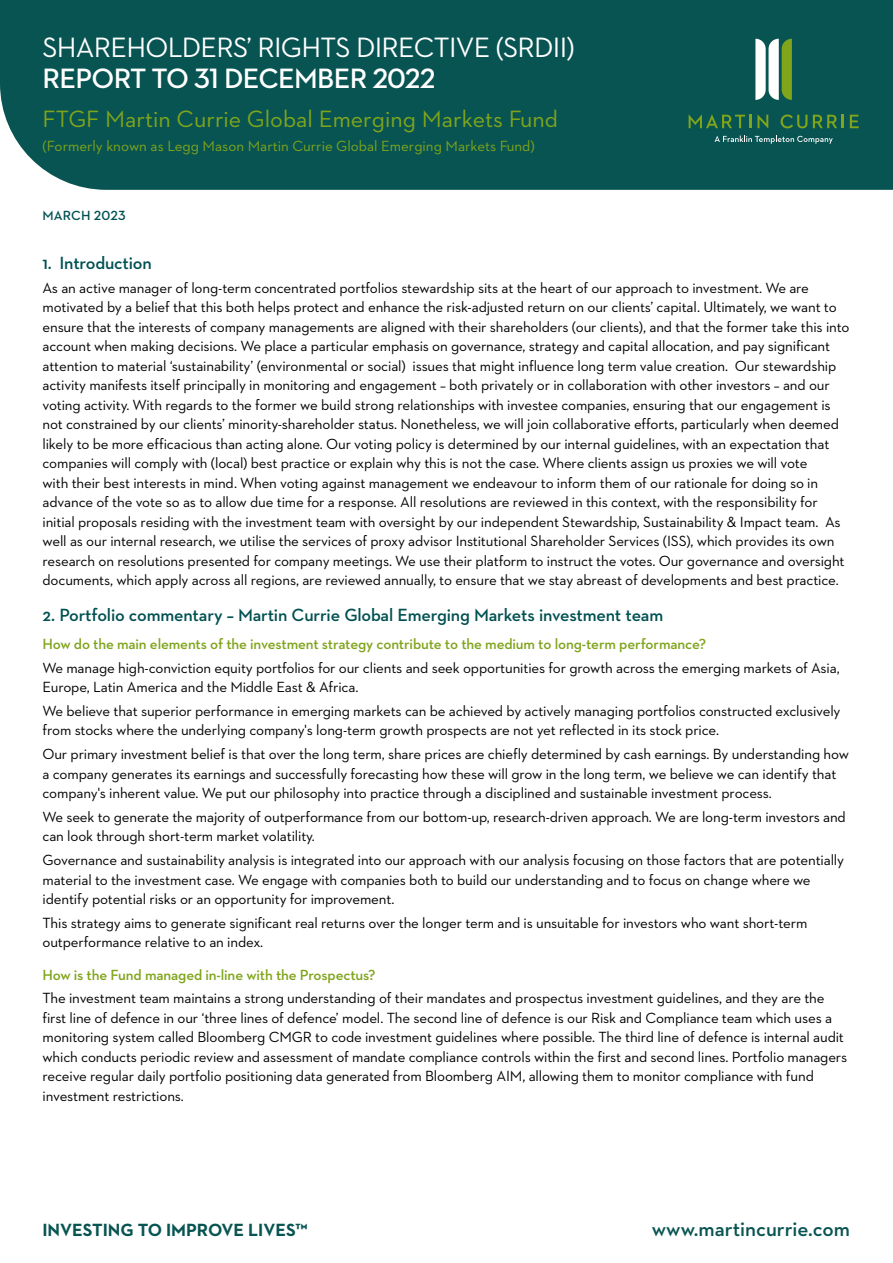
<style>
.page{position:relative;width:893px;height:1263px;background:#fff}
.page>*{position:absolute;margin:0;border:0;box-sizing:border-box;transform-origin:0 0}
.t1{font:28.5px "Neutraface 2 Text";letter-spacing:-.025em;color:#fff}
.t2{font:600 28.5px "Neutraface 2 Text";letter-spacing:-.025em;color:#fff}
.t3{font:24px "Neutraface 2 Text";color:#80a51b}
.t4{font:600 21px "Neutraface 2 Text";color:#085452}
.t5{font:600 18px "Neutraface 2 Text";letter-spacing:-.01em;color:#005051}
.t6{font:700 18px "Neutraface 2 Text";color:#085452}
.t7{font:15px/19.5px "Neutraface 2 Text";letter-spacing:-.01em;color:#000}
.t8{font:600 15px "Neutraface 2 Text";letter-spacing:-.01em;color:#80a41c}
.t9{font:15px "Neutraface 2 Text";color:#80a51b}
.t10{font:600 13.5px "Neutraface 2 Text";letter-spacing:.01em;color:#005051}
</style>
<div class="page">
<div style="left:0;top:0;width:893px;height:190px;background:#085452"></div>
<svg style="left:689px;top:114px;width:79px;height:14px"></svg>
<svg style="left:780px;top:115px;width:27px;height:13px"></svg>
<svg style="left:813px;top:115px;width:31px;height:13px"></svg>
<svg style="left:850px;top:115px;width:9px;height:13px"></svg>
<svg style="left:755px;top:39px;width:37px;height:61px"></svg>
<svg style="left:715px;top:136px;width:118px;height:8px"></svg>
<h1 class="t1" style="left:43px;top:29px;width:534px">SHAREHOLDERS’ RIGHTS DIRECTIVE (SRDII)</h1>
<h1 class="t2" style="left:43px;top:61px;width:394px">REPORT TO 31 DECEMBER 2022</h1>
<h2 class="t3" style="left:43px;top:104px;width:517px">FTGF Martin Currie Global Emerging Markets Fund</h2>
<p class="t9" style="left:43px;top:137px;width:494px">(Formerly known as Legg Mason Martin Currie Global Emerging Markets Fund)</p>
<p class="t10" style="left:43px;top:206px;width:85px">MARCH 2023</p>
<p class="t5" style="left:43px;top:252px;width:111px">1. Introduction</p>
<p class="t7" style="left:43px;top:278px;width:809px">As an active manager of long-term concentrated portfolios stewardship sits at the heart of our approach to investment. We are motivated by a belief that this both helps protect and enhance the risk-adjusted return on our clients’ capital. Ultimately, we want to ensure that the interests of company managements are aligned with their shareholders (our clients), and that the former take this into account when making decisions. We place a particular emphasis on governance, strategy and capital allocation, and pay significant attention to material ‘sustainability’ (environmental or social) issues that might influence long term value creation. Our stewardship activity manifests itself principally in monitoring and engagement – both privately or in collaboration with other investors – and our voting activity. With regards to the former we build strong relationships with investee companies, ensuring that our engagement is not constrained by our clients’ minority-shareholder status. Nonetheless, we will join collaborative efforts, particularly when deemed likely to be more efficacious than acting alone. Our voting policy is determined by our internal guidelines, with an expectation that companies will comply with (local) best practice or explain why this is not the case. Where clients assign us proxies we will vote<br>with their best interests in mind. When voting against management we endeavour to inform them of our rationale for doing so in advance of the vote so as to allow due time for a response. All resolutions are reviewed in this context, with the responsibility for initial proposals residing with the investment team with oversight by our independent Stewardship, Sustainability &amp; Impact team. As well as our internal research, we utilise the services of proxy advisor Institutional Shareholder Services (ISS), which provides its own research on resolutions presented for company meetings. We use their platform to instruct the votes. Our governance and oversight documents, which apply across all regions, are reviewed annually, to ensure that we stay abreast of developments and best practice.</p>
<p class="t5" style="left:43px;top:603px;width:622px">2. Portfolio commentary – Martin Currie Global Emerging Markets investment team</p>
<p class="t8" style="left:43px;top:634px;width:665px">How do the main elements of the investment strategy contribute to the medium to long-term performance?</p>
<p class="t7" style="left:43px;top:657px;width:799px">We manage high-conviction equity portfolios for our clients and seek opportunities for growth across the emerging markets of Asia,<br>Europe, Latin America and the Middle East &amp; Africa.</p>
<p class="t7" style="left:43px;top:701px;width:799px">We believe that superior performance in emerging markets can be achieved by actively managing portfolios constructed exclusively from stocks where the underlying company's long-term growth prospects are not yet reflected in its stock price.</p>
<p class="t7" style="left:43px;top:744px;width:808px">Our primary investment belief is that over the long term, share prices are chiefly determined by cash earnings. By understanding how a company generates its earnings and successfully forecasting how these will grow in the long term, we believe we can identify that company's inherent value. We put our philosophy into practice through a disciplined and sustainable investment process.</p>
<p class="t7" style="left:43px;top:807px;width:805px">We seek to generate the majority of outperformance from our bottom-up, research-driven approach. We are long-term investors and can look through short-term market volatility.</p>
<p class="t7" style="left:43px;top:850px;width:803px">Governance and sustainability analysis is integrated into our approach with our analysis focusing on those factors that are potentially material to the investment case. We engage with companies both to build our understanding and to focus on change where we identify potential risks or an opportunity for improvement.</p>
<p class="t7" style="left:43px;top:913px;width:766px">This strategy aims to generate significant real returns over the longer term and is unsuitable for investors who want short-term outperformance relative to an index.</p>
<p class="t8" style="left:43px;top:965px;width:335px">How is the Fund managed in-line with the Prospectus?</p>
<p class="t7" style="left:43px;top:988px;width:806px">The investment team maintains a strong understanding of their mandates and prospectus investment guidelines, and they are the first line of defence in our ‘three lines of defence’ model. The second line of defence is our Risk and Compliance team which uses a monitoring system called Bloomberg CMGR to code investment guidelines where possible. The third line of defence is internal audit which conducts periodic review and assessment of mandate compliance controls within the first and second lines. Portfolio managers receive regular daily portfolio positioning data generated from Bloomberg AIM, allowing them to monitor compliance with fund investment restrictions.</p>
<p class="t6" style="left:42px;top:1218px;width:267px">INVESTING TO IMPROVE LIVES™</p>
<h3 class="t4" style="left:652px;top:1215px;width:200px">www.martincurrie.com</h3>
</div>
